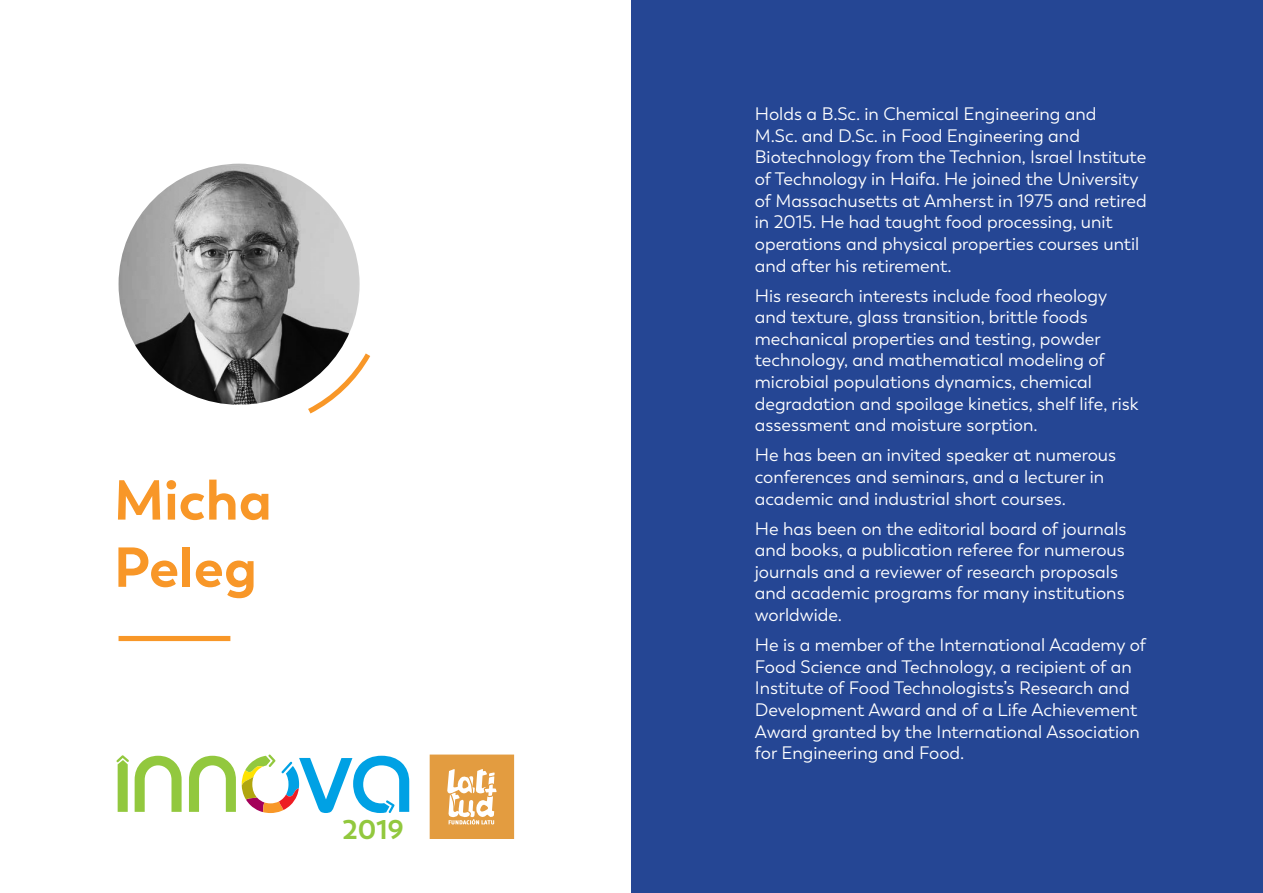
<style>
.page{position:relative;width:1263px;height:893px;background:#fff}
.page>*{position:absolute;margin:0;border:0;box-sizing:border-box;transform-origin:0 0}
.t1{font:700 55.95px/67.2px "Trenda";color:#f89728}
.t2{font:700 27px "Trenda";color:#92c83e}
.t3{font:18px/21.6px "Trenda";color:#fff}
</style>
<div class="page">
<div style="left:631px;top:0;width:632px;height:893px;background:#254694"></div>
<img style="left:119px;top:164px;width:241px;height:241px;border-radius:121px">
<div style="left:119px;top:636px;width:111px;height:5px;background:#f89728"></div>
<svg style="left:302px;top:348px;width:69px;height:66px"></svg>
<svg style="left:135px;top:756px;width:47px;height:56px"></svg>
<svg style="left:189px;top:756px;width:47px;height:56px"></svg>
<svg style="left:116px;top:755px;width:13px;height:57px"></svg>
<svg style="left:242px;top:754px;width:167px;height:59px"></svg>
<svg style="left:430px;top:754px;width:84px;height:85px;background:#e7ad62"></svg>
<h1 class="t1" style="left:114px;top:467px;width:160px">Micha<br>Peleg</h1>
<h2 class="t2" style="left:343px;top:812px;width:63px">2019</h2>
<p class="t3" style="left:755px;top:104px;width:393px">Holds a B.Sc. in Chemical Engineering and<br>M.Sc. and D.Sc. in Food Engineering and Biotechnology from the Technion, Israel Institute of Technology in Haifa. He joined the University of Massachusetts at Amherst in 1975 and retired in 2015. He had taught food processing, unit operations and physical properties courses until and after his retirement.</p>
<p class="t3" style="left:755px;top:285px;width:385px">His research interests include food rheology and texture, glass transition, brittle foods mechanical properties and testing, powder technology, and mathematical modeling of microbial populations dynamics, chemical degradation and spoilage kinetics, shelf life, risk assessment and moisture sorption.</p>
<p class="t3" style="left:755px;top:445px;width:363px">He has been an invited speaker at numerous conferences and seminars, and a lecturer in academic and industrial short courses.</p>
<p class="t3" style="left:755px;top:518px;width:373px">He has been on the editorial board of journals and books, a publication referee for numerous journals and a reviewer of research proposals and academic programs for many institutions worldwide.</p>
<p class="t3" style="left:755px;top:634px;width:393px">He is a member of the International Academy of Food Science and Technology, a recipient of an Institute of Food Technologists’s Research and Development Award and of a Life Achievement Award granted by the International Association for Engineering and Food.</p>
</div>
